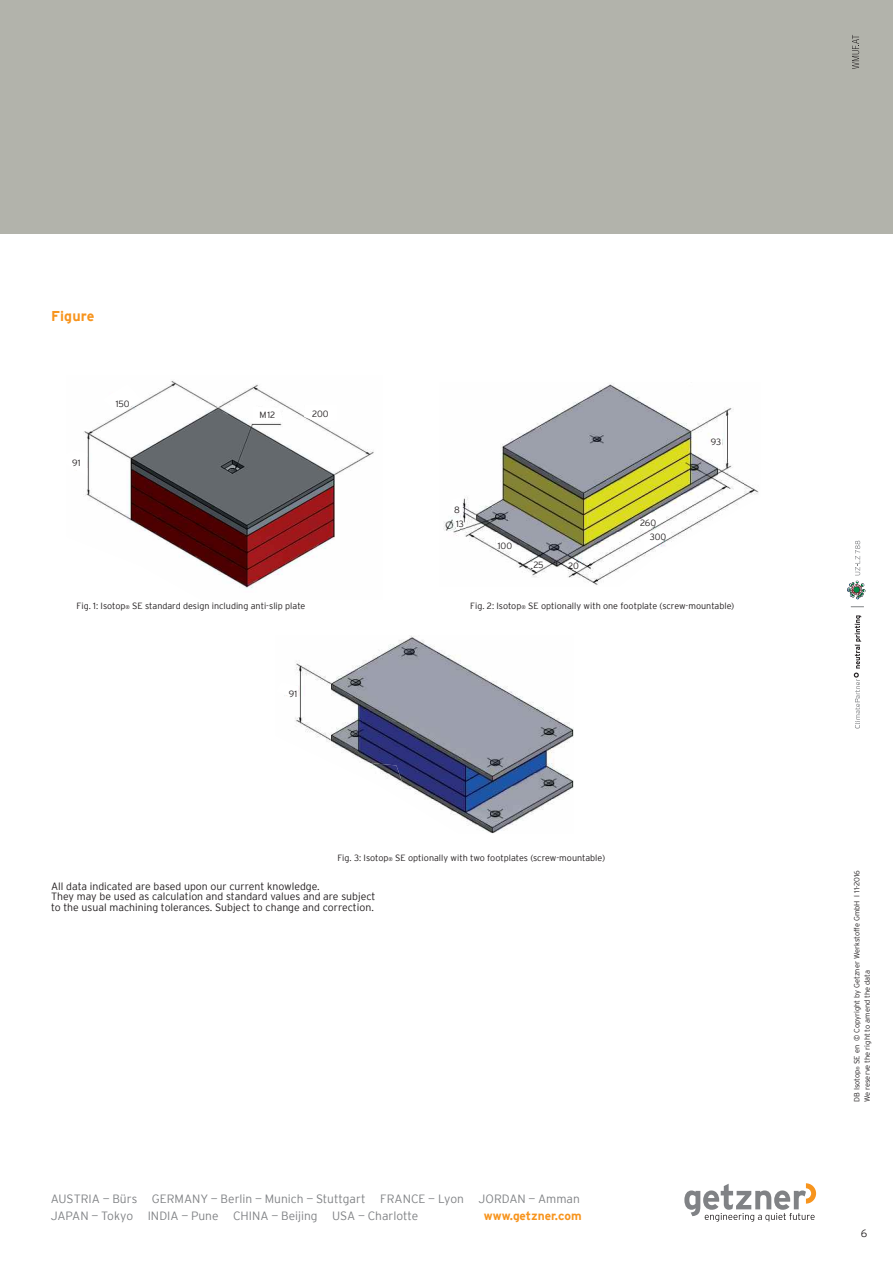
<style>
.page{position:relative;width:893px;height:1263px;background:#fff}
.page>*{position:absolute;margin:0;border:0;box-sizing:border-box;transform-origin:0 0}
.t1{font:700 14.25px "Interstate";letter-spacing:.01em;color:#f7941d}
.t2{font:300 12px/17.4px "Interstate";color:#808285}
.t3{font:700 12px "Interstate";color:#f7941d}
.t4{font:300 10.5px/10.5px "Interstate";color:#231f20}
.t5{font:300 9px/14.5px "Interstate";color:#231f20}
.t6{font:300 7.5px/10.5px "Interstate";color:#231f20}
.s1{font-size:5.25px}
.s2{font-size:4.35px}
</style>
<div class="page">
<div style="left:0;top:0;width:893px;height:234px;background:#b2b3ab"></div>
<svg style="left:852px;top:35px;width:7px;height:34px"></svg>
<svg style="left:684px;top:1183px;width:132px;height:39px"></svg>
<img style="left:443px;top:384px;width:316px;height:201px">
<img style="left:295px;top:635px;width:279px;height:198px">
<img style="left:329px;top:759px;width:73px;height:26px">
<img style="left:83px;top:380px;width:291px;height:209px">
<svg style="left:304px;top:404px;width:33px;height:17px"></svg>
<svg style="left:252px;top:407px;width:32px;height:16px"></svg>
<svg style="left:83px;top:449px;width:4px;height:27px"></svg>
<svg style="left:102px;top:384px;width:40px;height:31px"></svg>
<svg style="left:284px;top:682px;width:14px;height:17px"></svg>
<svg style="left:450px;top:496px;width:16px;height:34px"></svg>
<svg style="left:496px;top:538px;width:17px;height:13px"></svg>
<svg style="left:527px;top:558px;width:21px;height:13px"></svg>
<svg style="left:564px;top:558px;width:21px;height:13px"></svg>
<svg style="left:635px;top:513px;width:37px;height:39px"></svg>
<svg style="left:710px;top:435px;width:13px;height:15px"></svg>
<svg style="left:854px;top:615px;width:7px;height:113px"></svg>
<svg style="left:847px;top:581px;width:18px;height:18px"></svg>
<svg style="left:851px;top:606px;width:13px;height:1px"></svg>
<svg style="left:855px;top:541px;width:5px;height:34px"></svg>
<h1 class="t1" style="left:51px;top:311px;width:45px">Figure</h1>
<p class="t5" style="left:72px;top:456px;width:10px">91</p>
<p class="t5" style="left:116px;top:397px;width:16px">150</p>
<p class="t5" style="left:260px;top:408px;width:17px">M12</p>
<p class="t5" style="left:312px;top:407px;width:18px">200</p>
<p class="t5" style="left:454px;top:503px;width:11px">8<br>13</p>
<p class="t5" style="left:498px;top:539px;width:16px">100</p>
<p class="t5" style="left:533px;top:558px;width:12px">25</p>
<p class="t5" style="left:568px;top:559px;width:12px">20</p>
<p class="t5" style="left:650px;top:517px;width:18px;line-height:13.5px;text-indent:-10px">260<br>300</p>
<p class="t5" style="left:711px;top:435px;width:12px">93</p>
<p class="t5" style="left:77px;top:599px;width:230px">Fig. 1: Isotop<span class="s1">®</span> SE standard design including anti-slip plate</p>
<p class="t5" style="left:470px;top:599px;width:266px">Fig. 2: Isotop<span class="s1">®</span> SE optionally with one footplate (screw-mountable)</p>
<p class="t5" style="left:289px;top:687px;width:10px">91</p>
<p class="t5" style="left:337px;top:851px;width:269px">Fig. 3: Isotop<span class="s1">®</span> SE optionally with two footplates (screw-mountable)</p>
<p class="t4" style="left:51px;top:881px;width:326px">All data indicated are based upon our current knowledge.<br>They may be used as calculation and standard values and are subject to the usual machining tolerances. Subject to change and correction.</p>
<h2 class="t2" style="left:51px;top:1190px;width:531px">AUSTRIA — Bürs GERMANY — Berlin — Munich — Stuttgart FRANCE — Lyon JORDAN — Amman<br>JAPAN — Tokyo INDIA — Pune CHINA — Beijing USA — Charlotte</h2>
<h2 class="t3" style="left:484px;top:1212px;width:99px">www.getzner.com</h2>
<p class="t6" style="left:852px;top:1102px;width:233px;rotate:-90deg">DB Isotop<span class="s2">®</span> SE en © Copyright by Getzner Werkstoffe GmbH l 11-2016<br>We reserve the right to amend the data</p>
<p class="t4" style="left:861px;top:1229px;width:8px">6</p>
</div>
